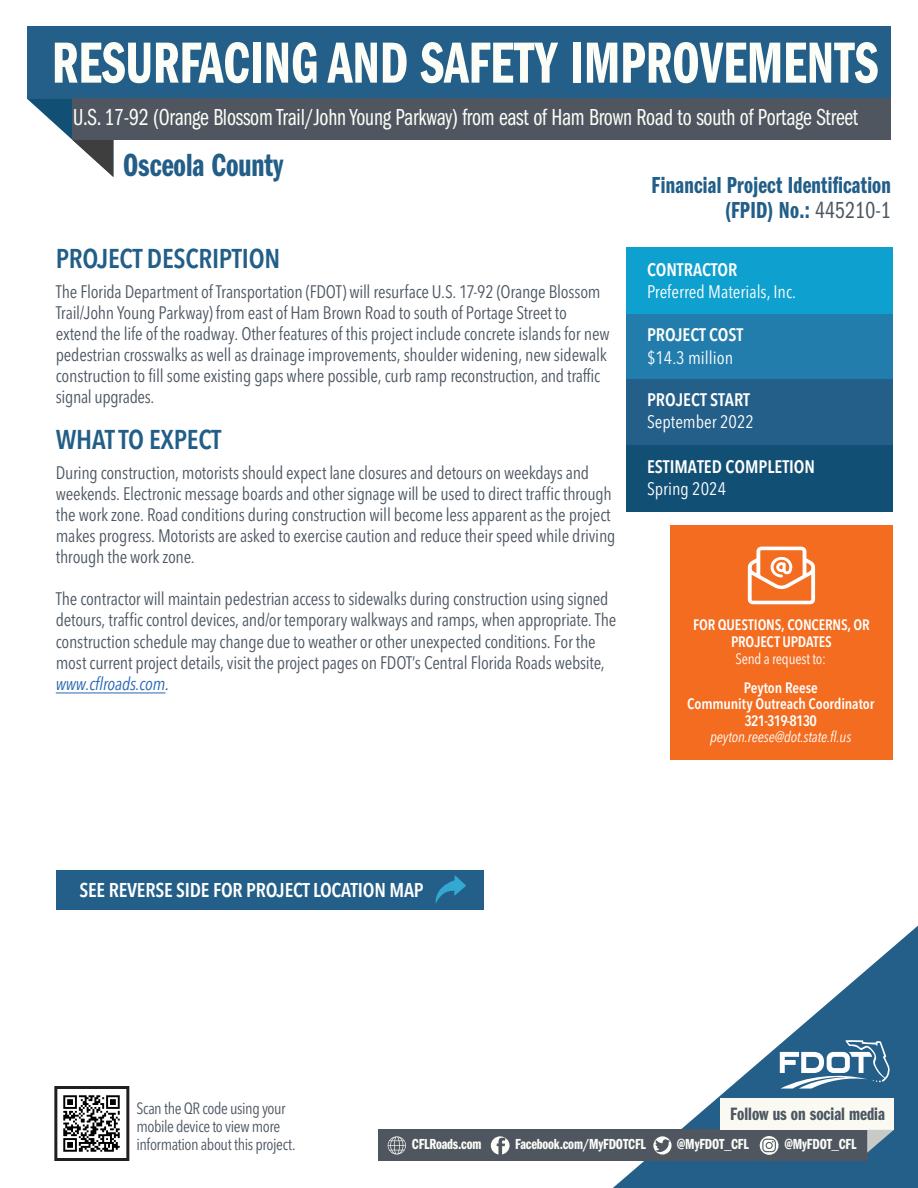
<style>
.page{position:relative;width:918px;height:1188px;background:#fff}
.page>*{position:absolute;margin:0;border:0;box-sizing:border-box;transform-origin:0 0}
.t1{font:60px "ITC Franklin Gothic Std Dm Cp";color:#fbfdf6;scale:.96 1}
.t2{font:33.15px "ITC Franklin Gothic Std Dm Cp";color:#225e87;scale:.96 1}
.t3{font:600 condensed 27px "Avenir Next LT Pro";letter-spacing:-.01em;color:#225e87}
.t4{font:24px "ITC Franklin Gothic Std Bk Cp";letter-spacing:-.01em;color:#fbfdf6;scale:.96 1}
.t5{font:24px/25.5px "ITC Franklin Gothic Std Dm Cp";letter-spacing:.01em;color:#225e87;text-align:right;scale:.96 1}
.t6{font:600 condensed 19.8px "Avenir Next LT Pro";letter-spacing:-.01em;color:#fff}
.t7{font:18.6px "ITC Franklin Gothic Std Dm Cp";color:#4d5762}
.t8{font:condensed 18px/21px "Avenir Next LT Pro";letter-spacing:-.01em;color:#4d5762}
.t9{font:condensed 18px/22.2px "Avenir Next LT Pro";color:#fff}
.t10{font:600 condensed 18px/22.6px "Avenir Next LT Pro";color:#fff}
.t11{font:condensed 16.2px/17.7px "Avenir Next LT Pro";letter-spacing:-.025em;color:#4d5762}
.t12{font:15.15px "ITC Franklin Gothic Std Dm Cp";letter-spacing:-.01em;color:#fbfdf6}
.t13{font:600 condensed 15px/16.5px "Avenir Next LT Pro";letter-spacing:-.01em;color:#fff;text-align:center}
.s1{font-style:italic;color:#2865b1}
.s2{font-style:italic;color:#084c85}
.s3{font-family:"ITC Franklin Gothic Std Bk Cp";color:#4d5762}
.s4{font-weight:600}
.s5{font-weight:400}
.s6{font-weight:400;font-style:italic}
</style>
<div class="page">
<div style="left:626px;top:379px;width:266px;height:66px;background:#235f88"></div>
<div style="left:626px;top:247px;width:266px;height:67px;background:#0ea0cf"></div>
<div style="left:626px;top:314px;width:266px;height:65px;background:#227dac"></div>
<div style="left:626px;top:445px;width:266px;height:67px;background:#124f75"></div>
<svg style="left:613px;top:926px;width:305px;height:262px"></svg>
<svg style="left:780px;top:1040px;width:110px;height:49px"></svg>
<div style="left:378px;top:1130px;width:489px;height:31px;background:#4f5660"></div>
<svg style="left:491px;top:1136px;width:19px;height:19px"></svg>
<svg style="left:653px;top:1136px;width:19px;height:19px"></svg>
<svg style="left:388px;top:1136px;width:18px;height:18px"></svg>
<svg style="left:760px;top:1136px;width:19px;height:19px"></svg>
<div style="left:720px;top:1098px;width:174px;height:32px;background:#fafaf2"></div>
<svg style="left:867px;top:1130px;width:27px;height:23px"></svg>
<div style="left:670px;top:525px;width:222px;height:235px;background:#f36c1f"></div>
<svg style="left:748px;top:547px;width:67px;height:57px"></svg>
<img style="left:63px;top:1095px;width:57px;height:57px">
<div style="left:54px;top:1086px;width:75px;height:75px;border:3px solid #231f20"></div>
<svg style="left:27px;top:99px;width:86px;height:78px"></svg>
<div style="left:27px;top:26px;width:864px;height:73px;background:#235f88"></div>
<div style="left:72px;top:98px;width:819px;height:42px;background:#4f5660"></div>
<div style="left:56px;top:870px;width:427px;height:40px;background:#235f88"></div>
<svg style="left:435px;top:875px;width:31px;height:29px"></svg>
<hr style="left:56px;top:693px;width:110px;height:1px;background:#2865b1">
<p class="t1" style="left:52px;top:30px;width:862px">RESURFACING AND SAFETY IMPROVEMENTS</p>
<p class="t4" style="left:73px;top:104px;width:819px">U.S. 17-92 (Orange Blossom Trail/John Young Parkway) from east of Ham Brown Road to south of Portage Street</p>
<p class="t2" style="left:123px;top:147px;width:169px">Osceola County</p>
<p class="t3" style="left:56px;top:242px;width:226px">PROJECT DESCRIPTION</p>
<p class="t8" style="left:56px;top:281px;width:555px">The Florida Department of Transportation (FDOT) will resurface U.S. 17-92 (Orange Blossom Trail/John Young Parkway) from east of Ham Brown Road to south of Portage Street to extend the life of the roadway. Other features of this project include concrete islands for new pedestrian crosswalks as well as drainage improvements, shoulder widening, new sidewalk construction to fill some existing gaps where possible, curb ramp reconstruction, and traffic signal upgrades.</p>
<p class="t3" style="left:56px;top:423px;width:167px">WHAT TO EXPECT</p>
<p class="t8" style="left:56px;top:462px;width:561px">During construction, motorists should expect lane closures and detours on weekdays and weekends. Electronic message boards and other signage will be used to direct traffic through the work zone. Road conditions during construction will become less apparent as the project makes progress. Motorists are asked to exercise caution and reduce their speed while driving through the work zone.</p>
<p class="t8" style="left:56px;top:588px;width:562px;line-height:21.5px">The contractor will maintain pedestrian access to sidewalks during construction using signed detours, traffic control devices, and/or temporary walkways and ramps, when appropriate. The construction schedule may change due to weather or other unexpected conditions. For the most current project details, visit the project pages on FDOT’s Central Florida Roads website, <span class="s1">www.cflroads.com</span><span class="s2">.</span></p>
<p class="t5" style="left:652px;top:173px;width:251px">Financial Project Identification (FPID) No.: <span class="s3">445210-1</span></p>
<p class="t10" style="left:647px;top:258px;width:92px">CONTRACTOR</p>
<p class="t9" style="left:647px;top:281px;width:151px">Preferred Materials, Inc.</p>
<p class="t10" style="left:647px;top:324px;width:98px">PROJECT COST</p>
<p class="t9" style="left:647px;top:346px;width:88px">$14.3 million</p>
<p class="t9" style="left:647px;top:389px;width:108px"><span class="s4">PROJECT START<br></span>September 2022</p>
<p class="t10" style="left:647px;top:455px;width:170px">ESTIMATED COMPLETION<br><span class="s5">Spring 2024</span></p>
<p class="t13" style="left:693px;top:616px;width:178px;line-height:17px">FOR QUESTIONS, CONCERNS, OR<br>PROJECT UPDATES<br><span class="s5">Send a request to:</span></p>
<p class="t13" style="left:687px;top:679px;width:189px">Peyton Reese<br>Community Outreach Coordinator<br>321-319-8130 <span class="s6">peyton.reese@dot.state.fl.us</span></p>
<p class="t6" style="left:79px;top:878px;width:346px">SEE REVERSE SIDE FOR PROJECT LOCATION MAP</p>
<p class="t11" style="left:136px;top:1100px;width:161px">Scan the QR code using your mobile device to view more information about this project.</p>
<p class="t7" style="left:730px;top:1103px;width:156px">Follow us on social media</p>
<p class="t12" style="left:412px;top:1136px;width:71px">CFLRoads.com</p>
<p class="t12" style="left:515px;top:1136px;width:132px">Facebook.com/MyFDOTCFL</p>
<p class="t12" style="left:677px;top:1136px;width:74px">@MyFDOT_CFL</p>
<p class="t12" style="left:784px;top:1136px;width:74px">@MyFDOT_CFL</p>
</div>
